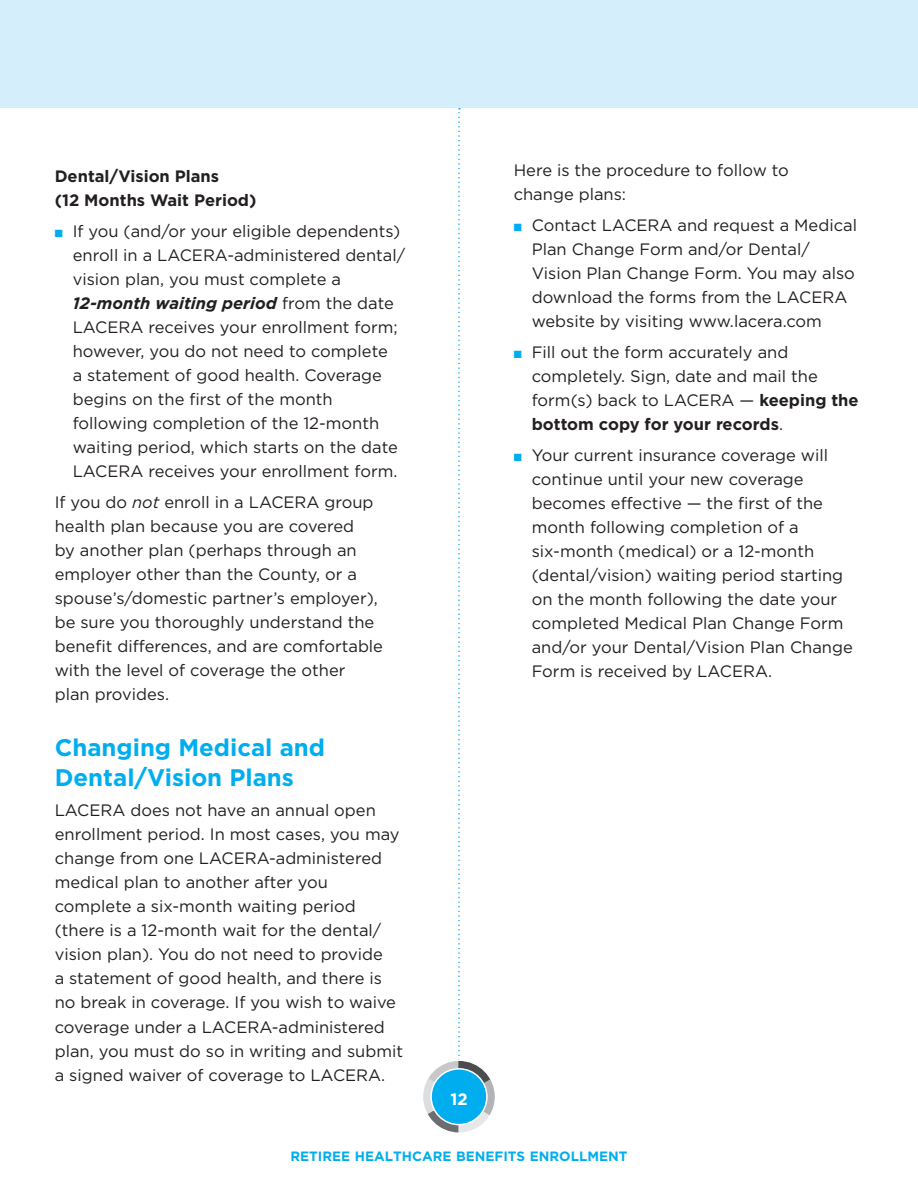
<style>
.page{position:relative;width:918px;height:1188px;background:#fff}
.page>*{position:absolute;margin:0;border:0;box-sizing:border-box;transform-origin:0 0}
.t1{font:700 24px/30px "Gotham";color:#00aeef}
.t2{font:16.5px/24px "Gotham";color:#231f20}
.t3{font:700 16.5px/24px "Gotham";color:#231f20}
.t4{font:700 16.5px "Gotham";color:#fff}
.t5{font:700 13.5px "Gotham";color:#00aeef}
.s1{color:#00aeef}
.s2{font-weight:700;font-style:italic}
.s3{font-style:italic}
.s4{font-weight:700}
</style>
<div class="page">
<svg style="left:425px;top:108px;width:68px;height:1023px"></svg>
<div style="left:422px;top:1059px;width:74px;height:75px;border:2px solid #fff;border-radius:50%"></div>
<div style="left:431px;top:1069px;width:56px;height:56px;background:#00aeef;border-radius:50%"></div>
<div style="left:430px;top:1068px;width:58px;height:57px;border:2px solid #fff;border-radius:50%"></div>
<div style="left:0;top:0;width:918px;height:108px;background:#d4effb"></div>
<p class="t3" style="left:55px;top:164px;width:203px">Dental/Vision Plans<br>(12 Months Wait Period)</p>
<p class="t2" style="left:73px;top:219px;width:334px;text-indent:-18px"><span class="s1">■</span> If you (and/or your eligible dependents) enroll in a LACERA-administered dental/ vision plan, you must complete a <span class="s2">12-month waiting period</span> from the date LACERA receives your enrollment form; however, you do not need to complete<br>a statement of good health. Coverage begins on the first of the month following completion of the 12-month waiting period, which starts on the date LACERA receives your enrollment form.</p>
<p class="t2" style="left:55px;top:490px;width:330px">If you do <span class="s3">not</span> enroll in a LACERA group health plan because you are covered<br>by another plan (perhaps through an employer other than the County, or a spouse’s/domestic partner’s employer), be sure you thoroughly understand the benefit differences, and are comfortable with the level of coverage the other plan provides.</p>
<h1 class="t1" style="left:55px;top:732px;width:272px">Changing Medical and<br>Dental/Vision Plans</h1>
<p class="t2" style="left:55px;top:798px;width:350px">LACERA does not have an annual open enrollment period. In most cases, you may change from one LACERA-administered medical plan to another after you complete a six-month waiting period (there is a 12-month wait for the dental/ vision plan). You do not need to provide<br>a statement of good health, and there is no break in coverage. If you wish to waive coverage under a LACERA-administered plan, you must do so in writing and submit a signed waiver of coverage to LACERA.</p>
<p class="t4" style="left:458px;top:1088px;width:8px">1</p>
<p class="t4" style="left:450px;top:1088px;width:19px">12</p>
<p class="t2" style="left:514px;top:158px;width:277px">Here is the procedure to follow to change plans:</p>
<p class="t2" style="left:532px;top:213px;width:327px;text-indent:-18px"><span class="s1">■</span> Contact LACERA and request a Medical Plan Change Form and/or Dental/ Vision Plan Change Form. You may also download the forms from the LACERA website by visiting www.lacera.com</p>
<p class="t2" style="left:532px;top:340px;width:328px;text-indent:-18px"><span class="s1">■</span> Fill out the form accurately and completely. Sign, date and mail the form(s) back to LACERA — <span class="s4">keeping the bottom copy for your records</span>.</p>
<p class="t2" style="left:532px;top:442px;width:323px;text-indent:-18px"><span class="s1">■</span> Your current insurance coverage will continue until your new coverage becomes effective — the first of the month following completion of a six-month (medical) or a 12-month (dental/vision) waiting period starting on the month following the date your completed Medical Plan Change Form and/or your Dental/Vision Plan Change Form is received by LACERA.</p>
<p class="t5" style="left:290px;top:1148px;width:339px">RETIREE HEALTHCARE BENEFITS ENROLLMENT</p>
</div>
